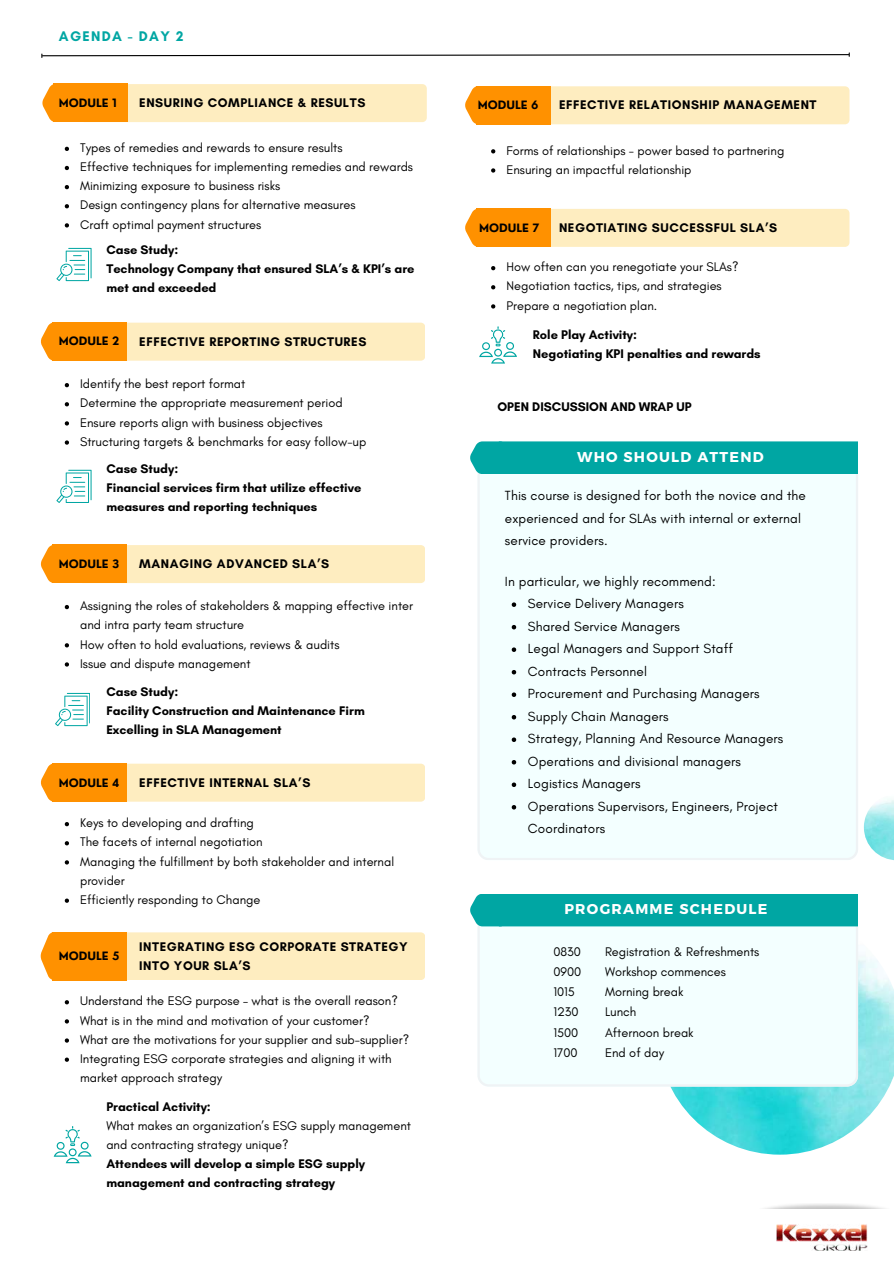
<style>
.page{position:relative;width:894px;height:1264px;background:#fff}
.page>*{position:absolute;margin:0;border:0;box-sizing:border-box;transform-origin:0 0}
.t1{font:700 14.25px "Montserrat";letter-spacing:.09em;color:#fff}
.t2{font:700 14.25px "Glacial Indifference";letter-spacing:.09em;color:#00a6a3}
.t3{font:13.5px/22.5px "Glacial Indifference";letter-spacing:.01em;color:#000}
.t4{font:12.75px/19px "Glacial Indifference";color:#000}
.t5{font:700 12.75px/19px "Glacial Indifference";color:#000}
.t6{font:700 12.75px/19px "Glacial Indifference";letter-spacing:.045em;color:#000}
.t7{font:700 11.25px "Nourd";color:#000}
</style>
<div class="page">
<img style="left:776px;top:1224px;width:92px;height:26px">
<svg style="left:42px;top:84px;width:384px;height:38px;background:#fed998"></svg>
<svg style="left:41px;top:322px;width:384px;height:39px;background:#fed999"></svg>
<svg style="left:41px;top:545px;width:384px;height:38px;background:#fed997"></svg>
<svg style="left:41px;top:763px;width:384px;height:38px;background:#fed998"></svg>
<svg style="left:465px;top:86px;width:384px;height:38px;background:#fed998"></svg>
<svg style="left:465px;top:208px;width:384px;height:39px;background:#feda99"></svg>
<svg style="left:41px;top:932px;width:384px;height:48px;background:#fed997"></svg>
<img style="left:657px;top:910px;width:236px;height:244px">
<img style="left:863px;top:799px;width:30px;height:61px">
<div style="left:477px;top:474px;width:380px;height:385px;background:#f3ffff"></div>
<div style="left:470px;top:441px;width:387px;height:33px;background:#00a6a3"></div>
<div style="left:477px;top:926px;width:380px;height:160px;background:#f3ffff"></div>
<div style="left:470px;top:894px;width:387px;height:32px;background:#00a6a3"></div>
<svg style="left:41px;top:53px;width:808px;height:4px"></svg>
<svg style="left:56px;top:248px;width:35px;height:33px"></svg>
<svg style="left:56px;top:470px;width:35px;height:33px"></svg>
<svg style="left:55px;top:693px;width:35px;height:33px"></svg>
<svg style="left:54px;top:1126px;width:38px;height:37px"></svg>
<svg style="left:65px;top:147px;width:4px;height:4px"></svg>
<svg style="left:65px;top:166px;width:4px;height:4px"></svg>
<svg style="left:65px;top:185px;width:4px;height:4px"></svg>
<svg style="left:65px;top:204px;width:4px;height:4px"></svg>
<svg style="left:65px;top:223px;width:4px;height:4px"></svg>
<svg style="left:65px;top:383px;width:4px;height:4px"></svg>
<svg style="left:65px;top:402px;width:4px;height:4px"></svg>
<svg style="left:65px;top:421px;width:4px;height:4px"></svg>
<svg style="left:65px;top:440px;width:4px;height:4px"></svg>
<svg style="left:65px;top:605px;width:4px;height:4px"></svg>
<svg style="left:65px;top:643px;width:4px;height:4px"></svg>
<svg style="left:65px;top:662px;width:4px;height:4px"></svg>
<svg style="left:65px;top:822px;width:4px;height:4px"></svg>
<svg style="left:65px;top:841px;width:4px;height:4px"></svg>
<svg style="left:65px;top:860px;width:4px;height:4px"></svg>
<svg style="left:65px;top:898px;width:4px;height:4px"></svg>
<svg style="left:491px;top:149px;width:4px;height:4px"></svg>
<svg style="left:491px;top:168px;width:4px;height:5px"></svg>
<svg style="left:491px;top:266px;width:4px;height:4px"></svg>
<svg style="left:491px;top:285px;width:4px;height:4px"></svg>
<svg style="left:491px;top:304px;width:4px;height:4px"></svg>
<svg style="left:65px;top:1000px;width:4px;height:4px"></svg>
<svg style="left:65px;top:1019px;width:4px;height:4px"></svg>
<svg style="left:65px;top:1038px;width:4px;height:4px"></svg>
<svg style="left:65px;top:1057px;width:4px;height:4px"></svg>
<svg style="left:511px;top:602px;width:5px;height:5px"></svg>
<svg style="left:511px;top:625px;width:5px;height:4px"></svg>
<svg style="left:511px;top:647px;width:5px;height:5px"></svg>
<svg style="left:511px;top:670px;width:5px;height:4px"></svg>
<svg style="left:511px;top:692px;width:5px;height:5px"></svg>
<svg style="left:511px;top:715px;width:5px;height:4px"></svg>
<svg style="left:511px;top:737px;width:5px;height:5px"></svg>
<svg style="left:511px;top:760px;width:5px;height:4px"></svg>
<svg style="left:511px;top:782px;width:5px;height:5px"></svg>
<svg style="left:511px;top:805px;width:5px;height:4px"></svg>
<svg style="left:479px;top:326px;width:38px;height:37px"></svg>
<p class="t2" style="left:59px;top:27px;width:126px">AGENDA - DAY 2</p>
<p class="t7" style="left:59px;top:95px;width:59px">MODULE 1</p>
<p class="t4" style="left:80px;top:138px;width:334px">Types of remedies and rewards to ensure results<br>Effective techniques for implementing remedies and rewards Minimizing exposure to business risks<br>Design contingency plans for alternative measures<br>Craft optimal payment structures</p>
<p class="t6" style="left:139px;top:93px;width:227px">ENSURING COMPLIANCE &amp; RESULTS</p>
<p class="t5" style="left:106px;top:240px;width:309px">Case Study:<br>Technology Company that ensured SLA’s &amp; KPI’s are met and exceeded</p>
<p class="t7" style="left:59px;top:334px;width:62px">MODULE 2</p>
<p class="t6" style="left:139px;top:332px;width:228px">EFFECTIVE REPORTING STRUCTURES</p>
<p class="t4" style="left:80px;top:374px;width:288px">Identify the best report format<br>Determine the appropriate measurement period Ensure reports align with business objectives Structuring targets &amp; benchmarks for easy follow-up</p>
<p class="t5" style="left:106px;top:459px;width:256px">Case Study:<br>Financial services firm that utilize effective measures and reporting techniques</p>
<p class="t7" style="left:59px;top:556px;width:62px">MODULE 3</p>
<p class="t6" style="left:139px;top:554px;width:191px">MANAGING ADVANCED SLA’S</p>
<p class="t4" style="left:80px;top:596px;width:334px">Assigning the roles of stakeholders &amp; mapping effective inter and intra party team structure<br>How often to hold evaluations, reviews &amp; audits<br>Issue and dispute management</p>
<p class="t5" style="left:106px;top:681px;width:260px">Case Study:<br>Facility Construction and Maintenance Firm<br>Excelling in SLA Management</p>
<p class="t7" style="left:59px;top:775px;width:62px">MODULE 4</p>
<p class="t6" style="left:139px;top:773px;width:173px">EFFECTIVE INTERNAL SLA’S</p>
<p class="t4" style="left:80px;top:813px;width:315px">Keys to developing and drafting<br>The facets of internal negotiation<br>Managing the fulfillment by both stakeholder and internal provider<br>Efficiently responding to Change</p>
<p class="t7" style="left:59px;top:948px;width:62px">MODULE 5</p>
<p class="t6" style="left:139px;top:936px;width:270px">INTEGRATING ESG CORPORATE STRATEGY<br>INTO YOUR SLA’S</p>
<p class="t4" style="left:80px;top:991px;width:330px">Understand the ESG purpose – what is the overall reason?<br>What is in the mind and motivation of your customer?<br>What are the motivations for your supplier and sub-supplier?<br>Integrating ESG corporate strategies and aligning it with market approach strategy</p>
<p class="t5" style="left:106px;top:1096px;width:106px">Practical Activity:</p>
<p class="t4" style="left:106px;top:1115px;width:306px">What makes an organization’s ESG supply management and contracting strategy unique?</p>
<p class="t5" style="left:106px;top:1154px;width:260px">Attendees will develop a simple ESG supply management and contracting strategy</p>
<p class="t7" style="left:477px;top:98px;width:62px">MODULE 6</p>
<p class="t6" style="left:559px;top:95px;width:259px">EFFECTIVE RELATIONSHIP MANAGEMENT</p>
<p class="t4" style="left:506px;top:140px;width:279px">Forms of relationships - power based to partnering<br>Ensuring an impactful relationship</p>
<p class="t7" style="left:479px;top:220px;width:62px">MODULE 7</p>
<p class="t6" style="left:559px;top:218px;width:219px">NEGOTIATING SUCCESSFUL SLA’S</p>
<p class="t4" style="left:506px;top:257px;width:233px">How often can you renegotiate your SLAs?<br>Negotiation tactics, tips, and strategies<br>Prepare a negotiation plan.</p>
<p class="t5" style="left:532px;top:325px;width:229px">Role Play Activity:<br>Negotiating KPI penalties and rewards</p>
<p class="t5" style="left:497px;top:397px;width:196px">OPEN DISCUSSION AND WRAP UP</p>
<p class="t1" style="left:577px;top:447px;width:188px">WHO SHOULD ATTEND</p>
<p class="t3" style="left:505px;top:484px;width:302px">This course is designed for both the novice and the experienced and for SLAs with internal or external service providers.</p>
<p class="t3" style="left:527px;top:569px;width:257px;text-indent:-23px">In particular, we highly recommend:<br>Service Delivery Managers<br>Shared Service Managers<br>Legal Managers and Support Staff<br>Contracts Personnel<br>Procurement and Purchasing Managers<br>Supply Chain Managers<br>Strategy, Planning And Resource Managers<br>Operations and divisional managers<br>Logistics Managers<br>Operations Supervisors, Engineers, Project<br>Coordinators</p>
<p class="t1" style="left:564px;top:899px;width:205px">PROGRAMME SCHEDULE</p>
<p class="t4" style="left:553px;top:941px;width:29px;line-height:20.2px">0830<br>0900<br>1015<br>1230<br>1500<br>1700</p>
<p class="t4" style="left:605px;top:941px;width:156px;line-height:20.2px">Registration &amp; Refreshments<br>Workshop commences<br>Morning break<br>Lunch<br>Afternoon break<br>End of day</p>
</div>
